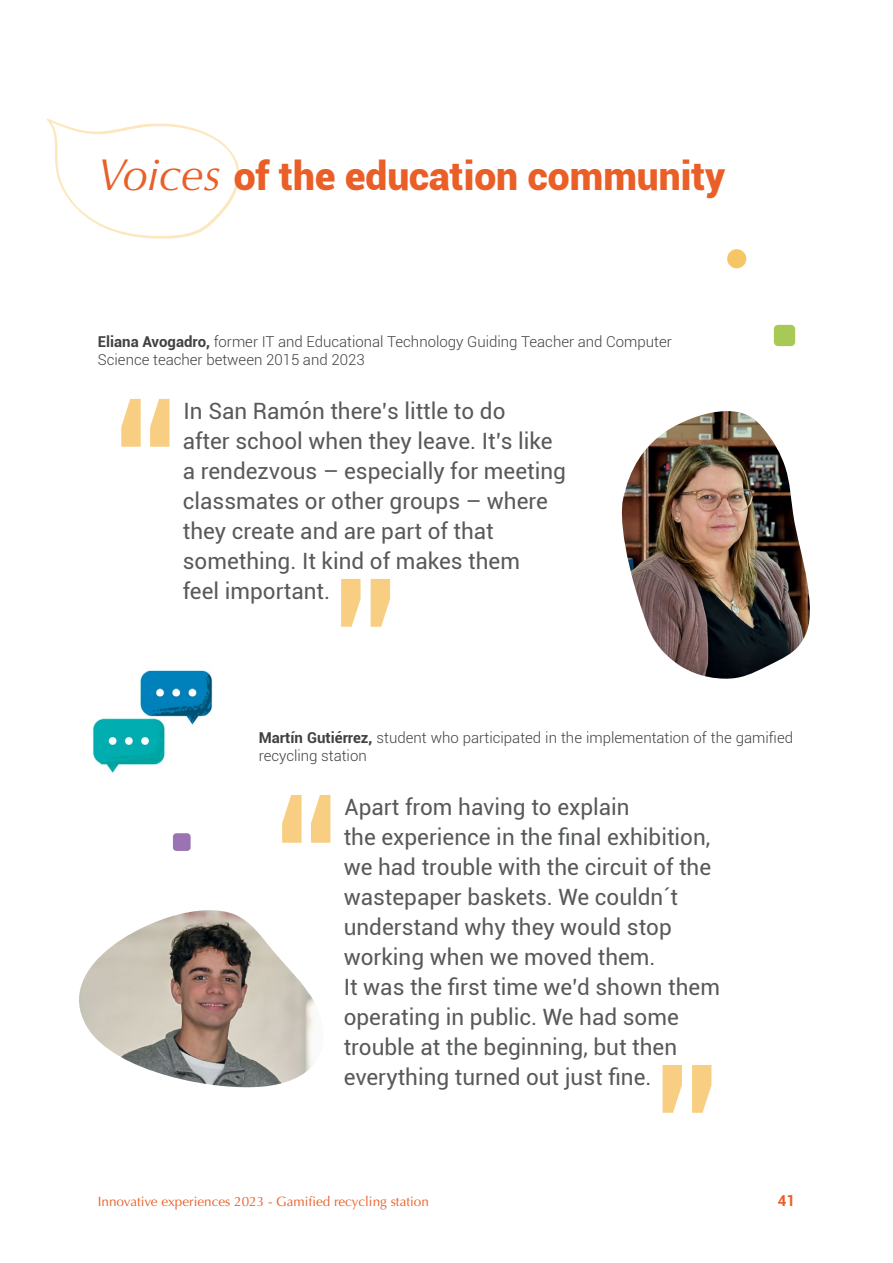
<style>
.page{position:relative;width:893px;height:1263px;background:#fff}
.page>*{position:absolute;margin:0;border:0;box-sizing:border-box;transform-origin:0 0}
.t1{font:500 180px "Roboto";color:#f8cf82}
.t2{font:900 39px "Roboto";color:#ea5e27}
.t3{font:22.5px/30px "Roboto";color:#58595b}
.t4{font:300 15px/18px "Roboto";color:#414042}
.t5{font:700 15px "Roboto";color:#ea5e27}
.t6{font:13.5px "Optima";color:#ea5e27}
.s1{font-family:"Optima";font-weight:400;font-style:italic;font-size:45px}
.s2{font-weight:700}
</style>
<div class="page">
<svg style="left:46px;top:118px;width:194px;height:121px"></svg>
<img style="left:621px;top:411px;width:189px;height:268px">
<img style="left:79px;top:910px;width:236px;height:178px">
<img style="left:92px;top:670px;width:121px;height:103px">
<div style="left:173px;top:833px;width:18px;height:18px;background:#9b72b2;border-radius:4px"></div>
<div style="left:774px;top:325px;width:21px;height:21px;background:#a9c957;border-radius:4px"></div>
<div style="left:727px;top:249px;width:19px;height:19px;background:#f6c564;border-radius:50%"></div>
<h2 class="t2" style="left:98px;top:149px;width:629px"><span class="s1">Voices</span> of the education community</h2>
<p class="t4" style="left:98px;top:332px;width:576px"><span class="s2">Eliana Avogadro,</span> former IT and Educational Technology Guiding Teacher and Computer<br>Science teacher between 2015 and 2023</p>
<h1 class="t1" style="left:111px;top:336px;width:75px">“</h1>
<p class="t3" style="left:183px;top:395px;width:385px">In San Ramón there’s little to do<br>after school when they leave. It’s like a rendezvous – especially for meeting classmates or other groups – where they create and are part of that something. It kind of makes them<br>feel important.</p>
<h1 class="t1" style="left:330px;top:516px;width:74px">”</h1>
<p class="t4" style="left:259px;top:728px;width:536px"><span class="s2">Martín Gutiérrez,</span> student who participated in the implementation of the gamified</p>
<p class="t4" style="left:259px;top:746px;width:110px">recycling station</p>
<h1 class="t1" style="left:271px;top:732px;width:75px">“</h1>
<p class="t3" style="left:344px;top:791px;width:378px">Apart from having to explain<br>the experience in the final exhibition, we had trouble with the circuit of the wastepaper baskets. We couldn´t understand why they would stop working when we moved them.<br>It was the first time we’d shown them operating in public. We had some trouble at the beginning, but then everything turned out just fine.</p>
<h1 class="t1" style="left:651px;top:1002px;width:74px">”</h1>
<p class="t6" style="left:98px;top:1193px;width:333px">Innovative experiences 2023 - Gamified recycling station</p>
<p class="t5" style="left:778px;top:1190px;width:19px">41</p>
</div>
